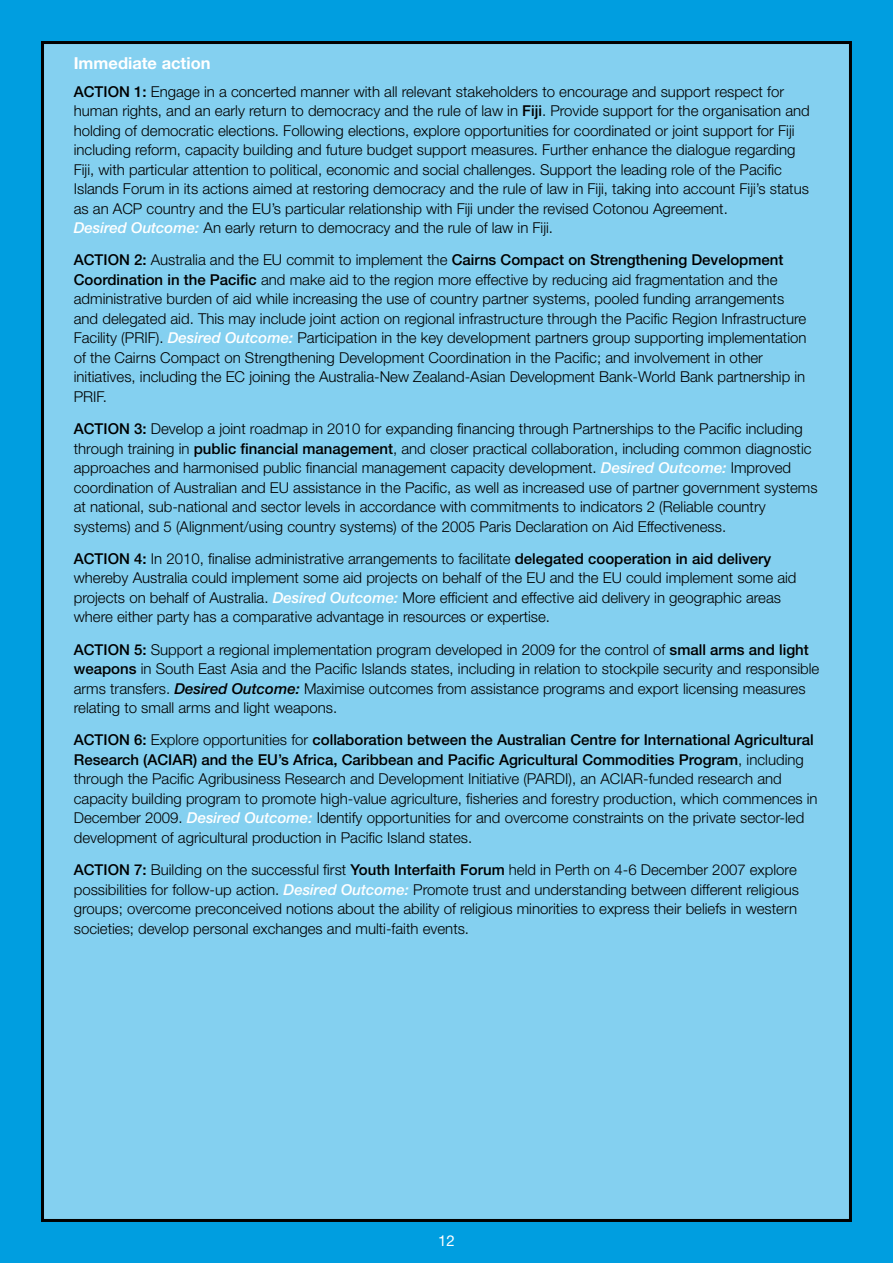
<style>
.page{position:relative;width:893px;height:1263px;background:#009ee0}
.page>*{position:absolute;margin:0;border:0;box-sizing:border-box;transform-origin:0 0}
.t1{font:700 16.5px "Helvetica Neue LT Std";color:#fff}
.t2{font:300 15px/19.5px "Helvetica Neue LT Std";color:#000}
.t3{font:15px "Helvetica Neue LT Std";color:#fff}
.s1{font-weight:500}
.s2{font-weight:500;font-style:italic;color:#fff}
.s3{font-weight:500;font-style:italic}
</style>
<div class="page">
<div style="left:43px;top:43px;width:807px;height:1177px;background:#84d0f0"></div>
<p class="t1" style="left:74px;top:52px;width:138px">Immediate action</p>
<p class="t2" style="left:74px;top:81px;width:738px"><span class="s1">ACTION 1:</span> Engage in a concerted manner with all relevant stakeholders to encourage and support respect for human rights, and an early return to democracy and the rule of law in <span class="s1">Fiji</span>. Provide support for the organisation and holding of democratic elections. Following elections, explore opportunities for coordinated or joint support for Fiji including reform, capacity building and future budget support measures. Further enhance the dialogue regarding Fiji, with particular attention to political, economic and social challenges. Support the leading role of the Pacific Islands Forum in its actions aimed at restoring democracy and the rule of law in Fiji, taking into account Fiji’s status as an ACP country and the EU’s particular relationship with Fiji under the revised Cotonou Agreement.<br><span class="s2">Desired Outcome:</span> An early return to democracy and the rule of law in Fiji.</p>
<p class="t2" style="left:74px;top:250px;width:734px"><span class="s1">ACTION 2:</span> Australia and the EU commit to implement the <span class="s1">Cairns Compact on Strengthening Development Coordination in the Pacific</span> and make aid to the region more effective by reducing aid fragmentation and the administrative burden of aid while increasing the use of country partner systems, pooled funding arrangements and delegated aid. This may include joint action on regional infrastructure through the Pacific Region Infrastructure Facility (PRIF). <span class="s2">Desired Outcome:</span> Participation in the key development partners group supporting implementation of the Cairns Compact on Strengthening Development Coordination in the Pacific; and involvement in other initiatives, including the EC joining the Australia-New Zealand-Asian Development Bank-World Bank partnership in PRIF.</p>
<p class="t2" style="left:74px;top:419px;width:745px"><span class="s1">ACTION 3:</span> Develop a joint roadmap in 2010 for expanding financing through Partnerships to the Pacific including through training in <span class="s1">public financial management</span>, and closer practical collaboration, including common diagnostic approaches and harmonised public financial management capacity development. <span class="s2">Desired Outcome:</span> Improved coordination of Australian and EU assistance in the Pacific, as well as increased use of partner government systems at national, sub-national and sector levels in accordance with commitments to indicators 2 (Reliable country systems) and 5 (Alignment/using country systems) of the 2005 Paris Declaration on Aid Effectiveness.</p>
<p class="t2" style="left:74px;top:548px;width:724px"><span class="s1">ACTION 4:</span> In 2010, finalise administrative arrangements to facilitate <span class="s1">delegated cooperation in aid delivery </span>whereby Australia could implement some aid projects on behalf of the EU and the EU could implement some aid projects on behalf of Australia. <span class="s2">Desired Outcome:</span> More efficient and effective aid delivery in geographic areas where either party has a comparative advantage in resources or expertise.</p>
<p class="t2" style="left:74px;top:639px;width:747px"><span class="s1">ACTION 5:</span> Support a regional implementation program developed in 2009 for the control of <span class="s1">small arms and light weapons</span> in South East Asia and the Pacific Islands states, including in relation to stockpile security and responsible arms transfers. <span class="s3">Desired Outcome:</span> Maximise outcomes from assistance programs and export licensing measures relating to small arms and light weapons.</p>
<p class="t2" style="left:74px;top:730px;width:745px"><span class="s1">ACTION 6:</span> Explore opportunities for <span class="s1">collaboration between the Australian Centre for International Agricultural Research (ACIAR) and the EU’s Africa, Caribbean and Pacific Agricultural Commodities Program</span>, including through the Pacific Agribusiness Research and Development Initiative (PARDI), an ACIAR-funded research and capacity building program to promote high-value agriculture, fisheries and forestry production, which commences in December 2009. <span class="s2">Desired Outcome:</span> Identify opportunities for and overcome constraints on the private sector-led development of agricultural production in Pacific Island states.</p>
<p class="t2" style="left:74px;top:860px;width:727px"><span class="s1">ACTION 7:</span> Building on the successful first <span class="s1">Youth Interfaith Forum</span> held in Perth on 4-6 December 2007 explore possibilities for follow-up action. <span class="s2">Desired Outcome:</span> Promote trust and understanding between different religious groups; overcome preconceived notions about the ability of religious minorities to express their beliefs in western societies; develop personal exchanges and multi-faith events.</p>
<p class="t3" style="left:438px;top:1231px;width:18px">12</p>
</div>
